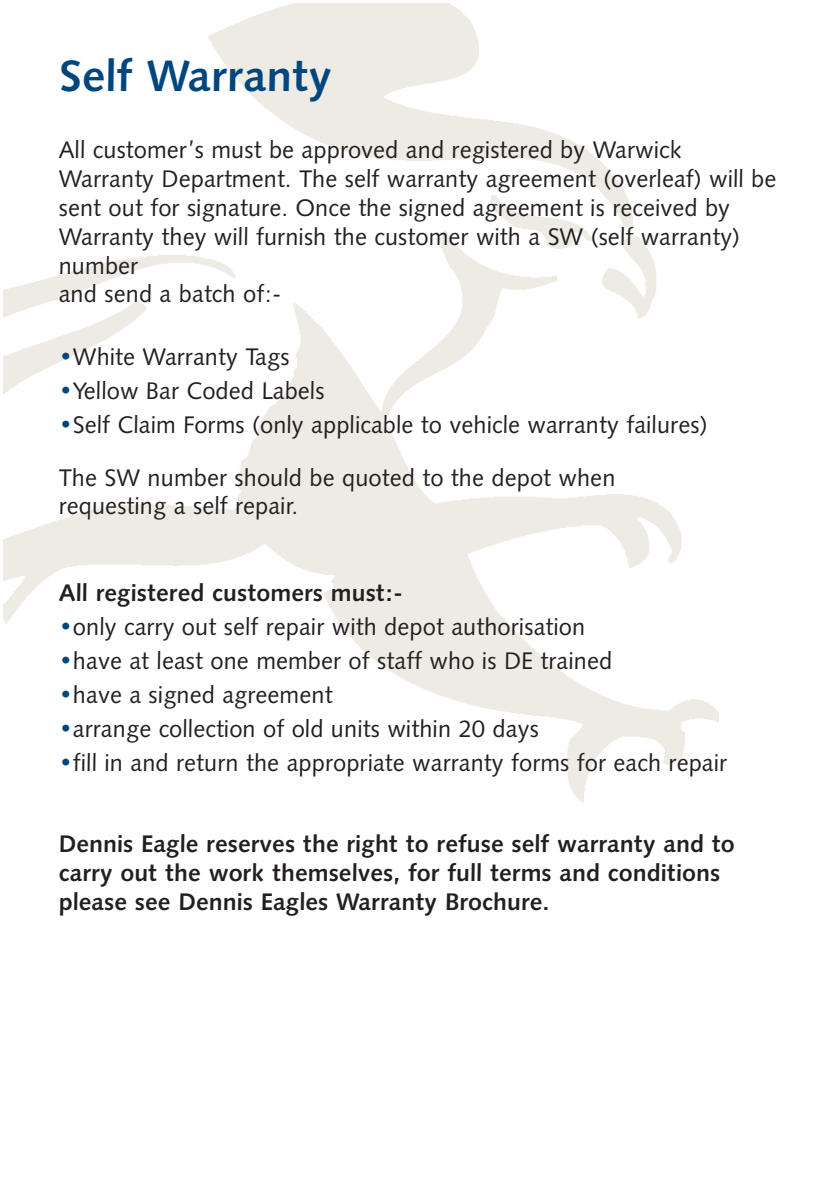
<style>
.page{position:relative;width:840px;height:1191px;background:#fff}
.page>*{position:absolute;margin:0;border:0;box-sizing:border-box;transform-origin:0 0}
.t1{font:44px "Humanist 531 BT Bold A";color:#00467e}
.t2{font:24px/28.8px "Humanist 531 BT Roman A";color:#231f20}
.t3{font:24px/28.8px "Humanist 531 BT Bold A";color:#231f20}
.s1{color:#00467e}
</style>
<div class="page">
<img style="left:4px;top:3px;width:715px;height:800px">
<h1 class="t1" style="left:59px;top:59px;width:274px">Self Warranty</h1>
<p class="t2" style="left:59px;top:138px;width:718px">All customer’s must be approved and registered by Warwick Warranty Department. The self warranty agreement (overleaf) will be sent out for signature. Once the signed agreement is received by Warranty they will furnish the customer with a SW (self warranty) number<br>and send a batch of:-</p>
<p class="t2" style="left:59px;top:345px;width:232px"><span class="s1">•</span>White Warranty Tags</p>
<p class="t2" style="left:59px;top:379px;width:267px"><span class="s1">•</span>Yellow Bar Coded Labels</p>
<p class="t2" style="left:59px;top:401px;width:650px;line-height:52.4px"><span class="s1">•</span>Self Claim Forms (only applicable to vehicle warranty failures)<br>The SW number should be quoted to the depot when</p>
<p class="t2" style="left:59px;top:494px;width:240px">requesting a self repair.</p>
<p class="t3" style="left:59px;top:580px;width:345px">All registered customers must:-</p>
<p class="t2" style="left:59px;top:614px;width:528px"><span class="s1">•</span>only carry out self repair with depot authorisation</p>
<p class="t2" style="left:59px;top:648px;width:555px"><span class="s1">•</span>have at least one member of staff who is DE trained</p>
<p class="t2" style="left:59px;top:682px;width:275px"><span class="s1">•</span>have a signed agreement</p>
<p class="t2" style="left:59px;top:716px;width:481px"><span class="s1">•</span>arrange collection of old units within 20 days</p>
<p class="t2" style="left:59px;top:750px;width:669px"><span class="s1">•</span>fill in and return the appropriate warranty forms for each repair</p>
<p class="t3" style="left:59px;top:831px;width:677px">Dennis Eagle reserves the right to refuse self warranty and to carry out the work themselves, for full terms and conditions please see Dennis Eagles Warranty Brochure.</p>
</div>
